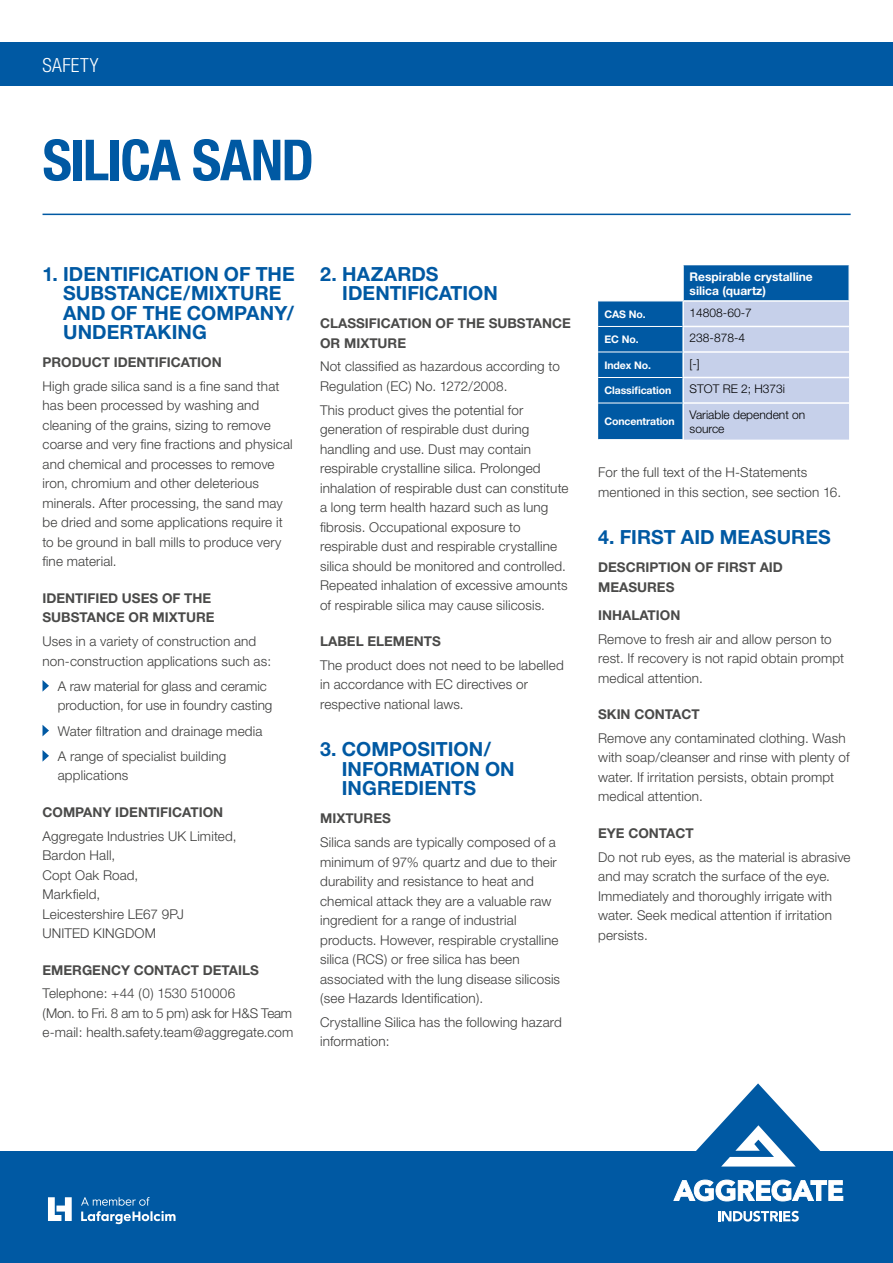
<style>
.page{position:relative;width:893px;height:1263px;background:#fff}
.page>*{position:absolute;margin:0;border:0;box-sizing:border-box;transform-origin:0 0}
.t1{font:700 condensed 56.7px "Helvetica Neue";letter-spacing:-.03em;color:#0059a3}
.t2{font:700 19.5px/19.5px "Helvetica Neue";letter-spacing:.005em;color:#0059a3}
.t3{font:300 condensed 19.5px "Helvetica Neue";letter-spacing:.02em;color:#fff}
.t4{font:300 13.5px/19.5px "Helvetica Neue";letter-spacing:.01em;color:#3c3c3b}
.t5{font:700 13.5px/19.5px "Helvetica Neue";color:#4a4a49}
.t6{font:300 12px/14.4px "Helvetica Neue";color:#000}
.t7{font:700 12px/13.5px "Helvetica Neue";color:#fff}
.t8{font:700 10.5px "Helvetica Neue";letter-spacing:-.01em;color:#fff}
</style>
<div class="page">
<div style="left:0;top:1151px;width:893px;height:112px;background:#0059a3"></div>
<svg style="left:48px;top:1197px;width:24px;height:24px"></svg>
<svg style="left:81px;top:1197px;width:95px;height:27px"></svg>
<svg style="left:673px;top:1083px;width:171px;height:118px"></svg>
<svg style="left:718px;top:1211px;width:81px;height:10px"></svg>
<div style="left:0;top:43px;width:893px;height:43px;background:#0059a3"></div>
<hr style="left:43px;top:214px;width:808px;height:1px;background:#0059a3">
<svg style="left:43px;top:680px;width:6px;height:11px"></svg>
<svg style="left:43px;top:725px;width:6px;height:11px"></svg>
<svg style="left:43px;top:750px;width:6px;height:11px"></svg>
<svg style="left:598px;top:265px;width:251px;height:175px;background:#7ca4cf"></svg>
<hr style="left:684px;top:300px;width:165px;height:2px;background:#fff">
<hr style="left:682px;top:326px;width:167px;height:1px;background:#fff">
<hr style="left:682px;top:351px;width:167px;height:2px;background:#fff">
<hr style="left:682px;top:377px;width:167px;height:1px;background:#fff">
<hr style="left:682px;top:402px;width:167px;height:2px;background:#fff">
<hr style="left:682px;top:301px;width:2px;height:25px;background:#fff">
<hr style="left:682px;top:327px;width:2px;height:24px;background:#fff">
<hr style="left:682px;top:353px;width:2px;height:24px;background:#fff">
<hr style="left:682px;top:378px;width:2px;height:24px;background:#fff">
<hr style="left:682px;top:404px;width:2px;height:35px;background:#fff">
<hr style="left:683px;top:265px;width:1px;height:36px;background:#fff">
<hr style="left:598px;top:301px;width:86px;height:1px;background:#fff">
<hr style="left:598px;top:326px;width:84px;height:1px;background:#fff">
<hr style="left:598px;top:352px;width:84px;height:1px;background:#fff">
<hr style="left:598px;top:377px;width:84px;height:1px;background:#fff">
<hr style="left:598px;top:403px;width:84px;height:1px;background:#fff">
<hr style="left:598px;top:439px;width:86px;height:1px;background:#fff">
<h2 class="t3" style="left:43px;top:54px;width:57px">SAFETY</h2>
<h1 class="t1" style="left:43px;top:126px;width:273px">SILICA SAND</h1>
<h2 class="t2" style="left:63px;top:263px;width:233px;text-indent:-21px">1. IDENTIFICATION OF THE<br>SUBSTANCE/MIXTURE<br>AND OF THE COMPANY/<br>UNDERTAKING</h2>
<p class="t5" style="left:43px;top:352px;width:181px">PRODUCT IDENTIFICATION</p>
<p class="t4" style="left:43px;top:376px;width:252px">High grade silica sand is a fine sand that has been processed by washing and cleaning of the grains, sizing to remove coarse and very fine fractions and physical and chemical and processes to remove iron, chromium and other deleterious minerals. After processing, the sand may be dried and some applications require it to be ground in ball mills to produce very fine material.</p>
<p class="t5" style="left:43px;top:588px;width:174px">IDENTIFIED USES OF THE<br>SUBSTANCE OR MIXTURE</p>
<p class="t4" style="left:43px;top:631px;width:230px">Uses in a variety of construction and non-construction applications such as:</p>
<p class="t4" style="left:58px;top:676px;width:216px">A raw material for glass and ceramic production, for use in foundry casting</p>
<p class="t4" style="left:58px;top:718px;width:206px;line-height:25.2px">Water filtration and drainage media<br>A range of specialist building</p>
<p class="t4" style="left:58px;top:765px;width:72px">applications</p>
<p class="t5" style="left:43px;top:802px;width:182px">COMPANY IDENTIFICATION</p>
<p class="t4" style="left:43px;top:826px;width:195px">Aggregate Industries UK Limited,<br>Bardon Hall,<br>Copt Oak Road,<br>Markfield,<br>Leicestershire LE67 9PJ<br>UNITED KINGDOM</p>
<p class="t5" style="left:43px;top:960px;width:218px">EMERGENCY CONTACT DETAILS</p>
<p class="t4" style="left:43px;top:983px;width:252px">Telephone: +44 (0) 1530 510006<br>(Mon. to Fri. 8 am to 5 pm) ask for H&amp;S Team e-mail: health.safety.team@aggregate.com</p>
<h2 class="t2" style="left:342px;top:263px;width:157px;text-indent:-22px">2. HAZARDS<br>IDENTIFICATION</h2>
<p class="t5" style="left:320px;top:313px;width:252px">CLASSIFICATION OF THE SUBSTANCE<br>OR MIXTURE</p>
<p class="t4" style="left:320px;top:356px;width:241px">Not classified as hazardous according to<br>Regulation (EC) No. 1272/2008.</p>
<p class="t4" style="left:320px;top:400px;width:250px">This product gives the potential for generation of respirable dust during handling and use. Dust may contain respirable crystalline silica. Prolonged inhalation of respirable dust can constitute a long term health hazard such as lung fibrosis. Occupational exposure to respirable dust and respirable crystalline silica should be monitored and controlled.<br>Repeated inhalation of excessive amounts of respirable silica may cause silicosis.</p>
<p class="t5" style="left:320px;top:631px;width:122px">LABEL ELEMENTS</p>
<p class="t4" style="left:320px;top:655px;width:245px">The product does not need to be labelled in accordance with EC directives or respective national laws.</p>
<h2 class="t2" style="left:342px;top:739px;width:174px;text-indent:-22px">3. COMPOSITION/<br>INFORMATION ON<br>INGREDIENTS</h2>
<p class="t5" style="left:320px;top:808px;width:72px">MIXTURES</p>
<p class="t4" style="left:320px;top:832px;width:241px">Silica sands are typically composed of a minimum of 97% quartz and due to their durability and resistance to heat and chemical attack they are a valuable raw ingredient for a range of industrial products. However, respirable crystalline silica (RCS) or free silica has been associated with the lung disease silicosis (see Hazards Identification).</p>
<p class="t4" style="left:320px;top:1012px;width:243px">Crystalline Silica has the following hazard information:</p>
<p class="t7" style="left:690px;top:270px;width:125px">Respirable crystalline silica (quartz)</p>
<p class="t8" style="left:604px;top:308px;width:43px">CAS No.</p>
<p class="t6" style="left:690px;top:305px;width:64px">14808-60-7</p>
<p class="t8" style="left:604px;top:333px;width:36px">EC No.</p>
<p class="t6" style="left:690px;top:331px;width:57px">238-878-4</p>
<p class="t8" style="left:604px;top:359px;width:48px">Index No.</p>
<p class="t6" style="left:690px;top:356px;width:12px">[-]</p>
<p class="t8" style="left:604px;top:384px;width:68px">Classification</p>
<p class="t6" style="left:690px;top:382px;width:97px">STOT RE 2; H373i</p>
<p class="t8" style="left:604px;top:415px;width:72px">Concentration</p>
<p class="t6" style="left:690px;top:407px;width:117px">Variable dependent on source</p>
<p class="t4" style="left:598px;top:462px;width:244px">For the full text of the H-Statements mentioned in this section, see section 16.</p>
<h2 class="t2" style="left:598px;top:527px;width:234px">4. FIRST AID MEASURES</h2>
<p class="t5" style="left:598px;top:557px;width:186px">DESCRIPTION OF FIRST AID<br>MEASURES</p>
<p class="t5" style="left:598px;top:605px;width:84px">INHALATION</p>
<p class="t4" style="left:598px;top:629px;width:248px">Remove to fresh air and allow person to rest. If recovery is not rapid obtain prompt medical attention.</p>
<p class="t5" style="left:598px;top:704px;width:103px">SKIN CONTACT</p>
<p class="t4" style="left:598px;top:728px;width:253px">Remove any contaminated clothing. Wash with soap/cleanser and rinse with plenty of water. If irritation persists, obtain prompt medical attention.</p>
<p class="t5" style="left:598px;top:823px;width:97px">EYE CONTACT</p>
<p class="t4" style="left:598px;top:847px;width:254px">Do not rub eyes, as the material is abrasive and may scratch the surface of the eye.<br>Immediately and thoroughly irrigate with water. Seek medical attention if irritation persists.</p>
</div>
